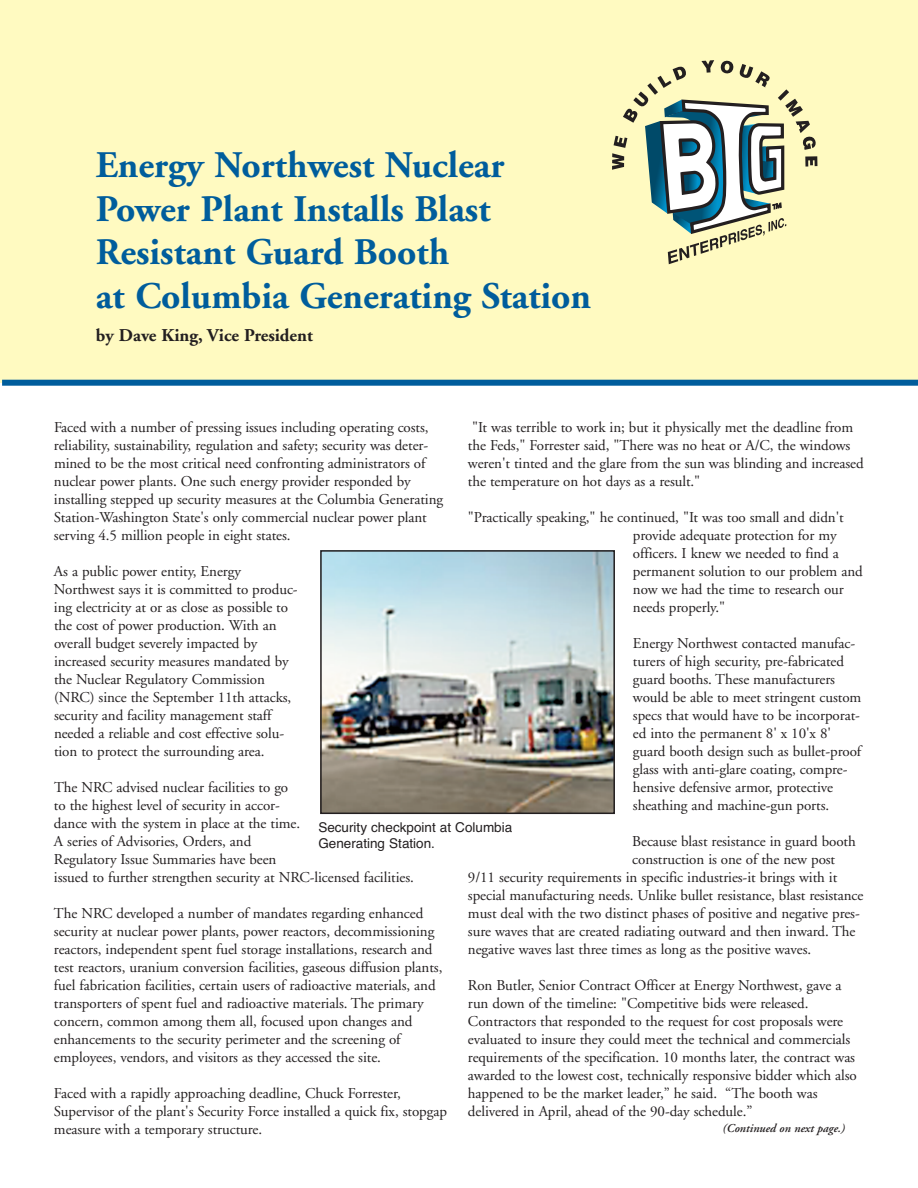
<style>
.page{position:relative;width:918px;height:1188px;background:#fff}
.page>*{position:absolute;margin:0;border:0;box-sizing:border-box;transform-origin:0 0}
.t1{font:700 37.5px/43.5px "Adobe Garamond";color:#005d9c}
.t2{font:700 18px "Adobe Garamond";color:#231f20}
.t3{font:15px/18px "Adobe Garamond";letter-spacing:-.005em;color:#231f20}
.t4{font:13.5px/16.2px "Helvetica";color:#231f20}
.t5{font:italic 600 12px "Adobe Garamond";color:#231f20}
</style>
<div class="page">
<div style="left:1px;top:0;width:917px;height:383px;background:#fffac1"></div>
<div style="left:2px;top:380px;width:916px;height:6px;background:#005d9c"></div>
<img style="left:323px;top:553px;width:289px;height:258px">
<div style="left:320px;top:550px;width:295px;height:264px;border:2px solid #231f20"></div>
<svg style="left:612px;top:60px;width:205px;height:204px"></svg>
<h1 class="t1" style="left:96px;top:147px;width:497px">Energy Northwest Nuclear<br>Power Plant Installs Blast<br>Resistant Guard Booth<br>at Columbia Generating Station</h1>
<p class="t2" style="left:96px;top:329px;width:218px">by Dave King, Vice President</p>
<p class="t3" style="left:54px;top:420px;width:391px">Faced with a number of pressing issues including operating costs, reliability, sustainability, regulation and safety; security was deter&shy;mined to be the most critical need confronting administrators of nuclear power plants. One such energy provider responded by installing stepped up security measures at the Columbia Generating Station-Washington State's only commercial nuclear power plant serving 4.5 million people in eight states.</p>
<p class="t3" style="left:54px;top:564px;width:245px">As a public power entity, Energy Northwest says it is committed to produc&shy;ing electricity at or as close as possible to the cost of power production. With an overall budget severely impacted by increased security measures mandated by the Nuclear Regulatory Commission (NRC) since the September 11th attacks, security and facility management staff needed a reliable and cost effective solu&shy;tion to protect the surrounding area.</p>
<p class="t3" style="left:54px;top:780px;width:361px">The NRC advised nuclear facilities to go<br>to the highest level of security in accor-<br>dance with the system in place at the time.<br>A series of Advisories, Orders, and<br>Regulatory Issue Summaries have been<br>issued to further strengthen security at NRC-licensed facilities.</p>
<p class="t3" style="left:54px;top:906px;width:390px">The NRC developed a number of mandates regarding enhanced security at nuclear power plants, power reactors, decommissioning reactors, independent spent fuel storage installations, research and test reactors, uranium conversion facilities, gaseous diffusion plants, fuel fabrication facilities, certain users of radioactive materials, and transporters of spent fuel and radioactive materials. The primary concern, common among them all, focused upon changes and enhancements to the security perimeter and the screening of employees, vendors, and visitors as they accessed the site.</p>
<p class="t3" style="left:54px;top:1086px;width:395px">Faced with a rapidly approaching deadline, Chuck Forrester,<br>Supervisor of the plant's Security Force installed a quick fix, stopgap measure with a temporary structure.</p>
<p class="t3" style="left:468px;top:420px;width:397px">"It was terrible to work in; but it physically met the deadline from the Feds," Forrester said, "There was no heat or A/C, the windows weren't tinted and the glare from the sun was blinding and increased the temperature on hot days as a result."</p>
<p class="t3" style="left:633px;top:510px;width:231px;text-indent:-165px">"Practically speaking," he continued, "It was too small and didn't provide adequate protection for my officers. I knew we needed to find a permanent solution to our problem and now we had the time to research our needs properly."</p>
<p class="t3" style="left:633px;top:636px;width:230px">Energy Northwest contacted manufac&shy;turers of high security, pre-fabricated guard booths. These manufacturers would be able to meet stringent custom specs that would have to be incorporat&shy;ed into the permanent 8' x 10'x 8' guard booth design such as bullet-proof glass with anti-glare coating, compre&shy;hensive defensive armor, protective sheathing and machine-gun ports.</p>
<p class="t3" style="left:632px;top:834px;width:225px">Because blast resistance in guard booth</p>
<p class="t3" style="left:632px;top:852px;width:205px">construction is one of the new post</p>
<p class="t3" style="left:468px;top:870px;width:371px">9/11 security requirements in specific industries-it brings with it</p>
<p class="t3" style="left:468px;top:888px;width:397px">special manufacturing needs. Unlike bullet resistance, blast resistance</p>
<p class="t3" style="left:468px;top:906px;width:393px">must deal with the two distinct phases of positive and negative pres-</p>
<p class="t3" style="left:468px;top:924px;width:389px">sure waves that are created radiating outward and then inward. The</p>
<p class="t3" style="left:468px;top:942px;width:345px">negative waves last three times as long as the positive waves.</p>
<p class="t3" style="left:468px;top:978px;width:390px">Ron Butler, Senior Contract Officer at Energy Northwest, gave a run down of the timeline: "Competitive bids were released.<br>Contractors that responded to the request for cost proposals were evaluated to insure they could meet the technical and commercials requirements of the specification. 10 months later, the contract was awarded to the lowest cost, technically responsive bidder which also happened to be the market leader,” he said. “The booth was delivered in April, ahead of the 90-day schedule.”</p>
<p class="t4" style="left:318px;top:819px;width:195px">Security checkpoint at Columbia<br>Generating Station.</p>
<p class="t5" style="left:722px;top:1124px;width:124px">(Continued on next page.)</p>
</div>
